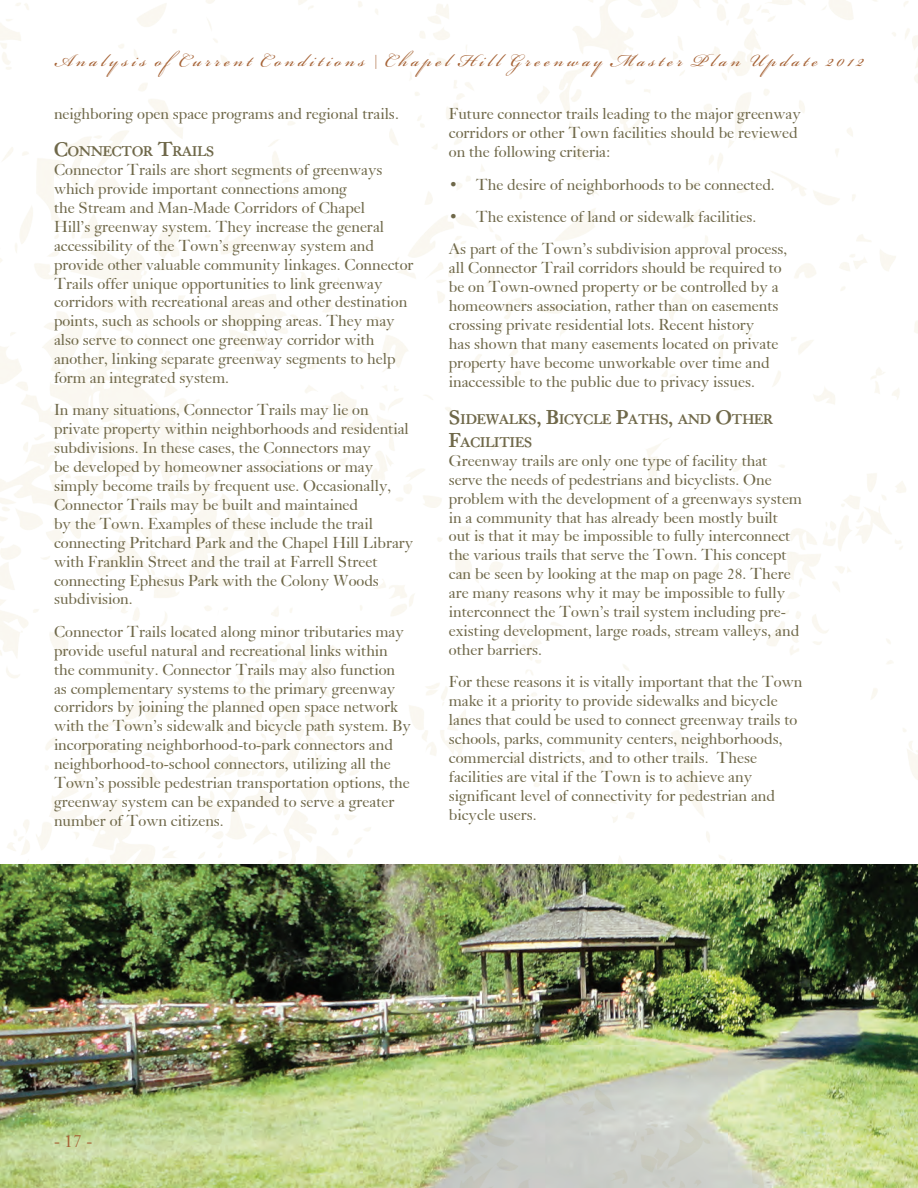
<style>
.page{position:relative;width:918px;height:1188px;background:#fff}
.page>*{position:absolute;margin:0;border:0;box-sizing:border-box;transform-origin:0 0}
.t1{font:27px "Bickham Script Pro";letter-spacing:.14em;color:#a66336}
.t2{font:18px "Bliss Normal";color:#a66336}
.t3{font:15.75px/18.9px "Bliss Normal";color:#6f6849}
.t4{font:700 13.65px/23.4px "Bliss";color:#6f6849}
.s1{font-family:"Californian FB";font-size:15px}
.s2{font-size:19.5px}
</style>
<div class="page">
<img style="left:0;top:0;width:918px;height:1188px">
<h1 class="t1" style="left:54px;top:41px;width:811px">Analysis ofCurrent Conditions <span class="s1">|</span> Chapel Hill Greenway Master Plan Update 2012</h1>
<p class="t3" style="left:54px;top:105px;width:346px">neighboring open space programs and regional trails.</p>
<p class="t4" style="left:54px;top:140px;width:161px"><span class="s2">C</span>ONNECTOR <span class="s2">T</span>RAILS</p>
<p class="t3" style="left:54px;top:160px;width:361px">Connector Trails are short segments of greenways which provide important connections among<br>the Stream and Man-Made Corridors of Chapel<br>Hill’s greenway system. They increase the general accessibility of the Town’s greenway system and provide other valuable community linkages. Connector Trails offer unique opportunities to link greenway corridors with recreational areas and other destination points, such as schools or shopping areas. They may also serve to connect one greenway corridor with another, linking separate greenway segments to help form an integrated system.</p>
<p class="t3" style="left:54px;top:401px;width:361px">In many situations, Connector Trails may lie on private property within neighborhoods and residential subdivisions. In these cases, the Connectors may<br>be developed by homeowner associations or may simply become trails by frequent use. Occasionally, Connector Trails may be built and maintained<br>by the Town. Examples of these include the trail connecting Pritchard Park and the Chapel Hill Library with Franklin Street and the trail at Farrell Street connecting Ephesus Park with the Colony Woods subdivision.</p>
<p class="t3" style="left:54px;top:622px;width:359px">Connector Trails located along minor tributaries may provide useful natural and recreational links within the community. Connector Trails may also function as complementary systems to the primary greenway corridors by joining the planned open space network with the Town’s sidewalk and bicycle path system. By incorporating neighborhood-to-park connectors and neighborhood-to-school connectors, utilizing all the Town’s possible pedestrian transportation options, the greenway system can be expanded to serve a greater number of Town citizens.</p>
<p class="t3" style="left:449px;top:105px;width:354px">Future connector trails leading to the major greenway corridors or other Town facilities should be reviewed on the following criteria:</p>
<p class="t3" style="left:449px;top:175px;width:327px">• The desire of neighborhoods to be connected.</p>
<p class="t3" style="left:449px;top:200px;width:340px;line-height:32.4px">• The existence of land or sidewalk facilities.<br>As part of the Town’s subdivision approval process,</p>
<p class="t3" style="left:449px;top:259px;width:334px">all Connector Trail corridors should be required to be on Town-owned property or be controlled by a homeowners association, rather than on easements crossing private residential lots. Recent history<br>has shown that many easements located on private property have become unworkable over time and inaccessible to the public due to privacy issues.</p>
<p class="t4" style="left:449px;top:407px;width:326px"><span class="s2">S</span>IDEWALKS<span class="s2">, B</span>ICYCLE <span class="s2">P</span>ATHS<span class="s2">,</span> AND <span class="s2">O</span>THER<br><span class="s2">F</span>ACILITIES</p>
<p class="t3" style="left:449px;top:451px;width:355px">Greenway trails are only one type of facility that serve the needs of pedestrians and bicyclists. One problem with the development of a greenways system in a community that has already been mostly built out is that it may be impossible to fully interconnect the various trails that serve the Town. This concept can be seen by looking at the map on page 28. There are many reasons why it may be impossible to fully interconnect the Town’s trail system including pre&shy;existing development, large roads, stream valleys, and other barriers.</p>
<p class="t3" style="left:449px;top:673px;width:355px">For these reasons it is vitally important that the Town make it a priority to provide sidewalks and bicycle lanes that could be used to connect greenway trails to schools, parks, community centers, neighborhoods, commercial districts, and to other trails. These facilities are vital if the Town is to achieve any significant level of connectivity for pedestrian and bicycle users.</p>
<p class="t2" style="left:54px;top:1130px;width:40px">- 17 -</p>
</div>
